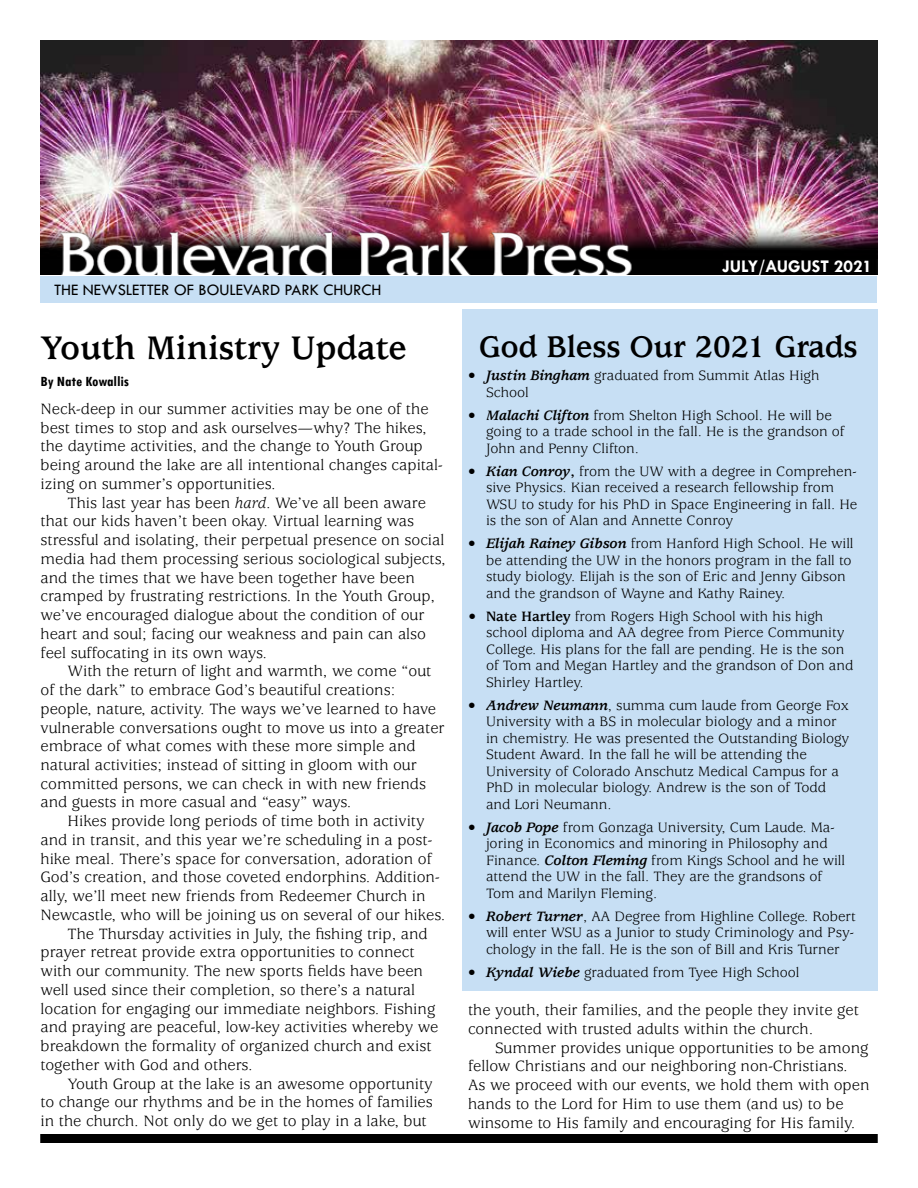
<style>
.page{position:relative;width:918px;height:1188px;background:#fff}
.page>*{position:absolute;margin:0;border:0;box-sizing:border-box;transform-origin:0 0}
.t1{font:700 36px "Usherwood Std";color:#000}
.t2{font:700 33px "Usherwood Std";letter-spacing:-.01em;color:#000}
.t3{font:700 18px "Tw Cen";color:#fff}
.t4{font:16.5px/18.8px "Usherwood Std";color:#000}
.t5{font:16.5px "Tw Cen";color:#000}
.t6{font:15px/16.5px "Usherwood Std";color:#000}
.t7{font:700 condensed 15px "Tw Cen";color:#000}
.s1{font-style:italic}
.s2{font-weight:700;font-style:italic}
.s3{font-weight:700}
</style>
<div class="page">
<img style="left:40px;top:40px;width:838px;height:235px">
<div style="left:462px;top:309px;width:416px;height:682px;background:#c7dff4"></div>
<div style="left:40px;top:1134px;width:838px;height:9px;background:#000"></div>
<div style="left:40px;top:276px;width:838px;height:27px;background:#c7dff4"></div>
<p class="t5" style="left:54px;top:280px;width:329px">THE NEWSLETTER OF BOULEVARD PARK CHURCH</p>
<h1 class="t1" style="left:40px;top:328px;width:368px">Youth Ministry Update</h1>
<p class="t7" style="left:40px;top:372px;width:90px">By Nate Kowallis</p>
<p class="t4" style="left:40px;top:400px;width:404px">Neck-deep in our summer activities may be one of the best times to stop and ask ourselves—why? The hikes, the daytime activities, and the change to Youth Group being around the lake are all intentional changes capital&shy;izing on summer’s opportunities.</p>
<p class="t4" style="left:40px;top:494px;width:407px;text-indent:27px">This last year has been <span class="s1">hard</span>. We’ve all been aware that our kids haven’t been okay. Virtual learning was stressful and isolating, their perpetual presence on social media had them processing serious sociological subjects, and the times that we have been together have been cramped by frustrating restrictions. In the Youth Group, we’ve encouraged dialogue about the condition of our heart and soul; facing our weakness and pain can also feel suffocating in its own ways.</p>
<p class="t4" style="left:40px;top:662px;width:406px;text-indent:27px">With the return of light and warmth, we come “out of the dark” to embrace God’s beautiful creations: people, nature, activity. The ways we’ve learned to have vulnerable conversations ought to move us into a greater embrace of what comes with these more simple and natural activities; instead of sitting in gloom with our committed persons, we can check in with new friends and guests in more casual and “easy” ways.</p>
<p class="t4" style="left:67px;top:812px;width:359px">Hikes provide long periods of time both in activity</p>
<p class="t4" style="left:40px;top:831px;width:393px">and in transit, and this year we’re scheduling in a post-</p>
<p class="t4" style="left:40px;top:850px;width:393px">hike meal. There’s space for conversation, adoration of</p>
<p class="t4" style="left:40px;top:869px;width:401px">God’s creation, and those coveted endorphins. Addition-</p>
<p class="t4" style="left:40px;top:887px;width:387px">ally, we’ll meet new friends from Redeemer Church in</p>
<p class="t4" style="left:40px;top:906px;width:406px">Newcastle, who will be joining us on several of our hikes.</p>
<p class="t4" style="left:67px;top:925px;width:362px">The Thursday activities in July, the fishing trip, and</p>
<p class="t4" style="left:40px;top:944px;width:376px">prayer retreat provide extra opportunities to connect</p>
<p class="t4" style="left:40px;top:962px;width:384px">with our community. The new sports fields have been</p>
<p class="t4" style="left:40px;top:981px;width:376px">well used since their completion, so there’s a natural</p>
<p class="t4" style="left:40px;top:1000px;width:396px">location for engaging our immediate neighbors. Fishing</p>
<p class="t4" style="left:40px;top:1019px;width:399px">and praying are peaceful, low-key activities whereby we</p>
<p class="t4" style="left:40px;top:1037px;width:393px">breakdown the formality of organized church and exist</p>
<p class="t4" style="left:40px;top:1056px;width:214px">together with God and others.</p>
<p class="t4" style="left:67px;top:1075px;width:367px">Youth Group at the lake is an awesome opportunity</p>
<p class="t4" style="left:40px;top:1093px;width:394px">to change our rhythms and be in the homes of families</p>
<p class="t4" style="left:40px;top:1112px;width:388px">in the church. Not only do we get to play in a lake, but</p>
<p class="t3" style="left:722px;top:256px;width:152px">JULY/AUGUST 2021</p>
<h2 class="t2" style="left:479px;top:328px;width:380px">God Bless Our 2021 Grads</h2>
<p class="t6" style="left:486px;top:368px;width:335px;text-indent:-18px"><span class="s2">• Justin Bingham</span> graduated from Summit Atlas High<br>School</p>
<p class="t6" style="left:486px;top:407px;width:360px;text-indent:-18px"><span class="s2">• Malachi Clifton</span> from Shelton High School. He will be going to a trade school in the fall. He is the grandson of<br>John and Penny Clifton.</p>
<p class="t6" style="left:486px;top:463px;width:373px;text-indent:-18px"><span class="s2">• Kian Conroy</span><span class="s3">,</span> from the UW with a degree in Comprehen&shy;sive Physics. Kian received a research fellowship from WSU to study for his PhD in Space Engineering in fall. He is the son of Alan and Annette Conroy</p>
<p class="t6" style="left:486px;top:536px;width:369px;text-indent:-18px"><span class="s2">• Elijah Rainey Gibson</span> from Hanford High School. He will be attending the UW in the honors program in the fall to study biology. Elijah is the son of Eric and Jenny Gibson and the grandson of Wayne and Kathy Rainey.</p>
<p class="t6" style="left:486px;top:608px;width:369px;text-indent:-18px"><span class="s3">• Nate Hartley</span> from Rogers High School with his high school diploma and AA degree from Pierce Community College. His plans for the fall are pending. He is the son of Tom and Megan Hartley and the grandson of Don and Shirley Hartley.</p>
<p class="t6" style="left:486px;top:697px;width:365px;text-indent:-18px"><span class="s2">• Andrew Neumann</span>, summa cum laude from George Fox University with a BS in molecular biology and a minor in chemistry. He was presented the Outstanding Biology Student Award. In the fall he will be attending the University of Colorado Anschutz Medical Campus for a PhD in molecular biology. Andrew is the son of Todd and Lori Neumann.</p>
<p class="t6" style="left:486px;top:819px;width:361px;text-indent:-18px"><span class="s2">• Jacob Pope</span> from Gonzaga University, Cum Laude. Ma&shy;joring in Economics and minoring in Philosophy and Finance. <span class="s2">Colton Fleming</span> from Kings School and he will attend the UW in the fall. They are the grandsons of Tom and Marilyn Fleming.</p>
<p class="t6" style="left:486px;top:908px;width:371px;text-align:justify;text-indent:-18px"><span class="s2">• Robert Turner</span>, AA Degree from Highline College. Robert will enter WSU as a Junior to study Criminology and Psy&shy;chology in the fall. He is the son of Bill and Kris Turner</p>
<p class="t6" style="left:468px;top:964px;width:333px"><span class="s2">• Kyndal Wiebe</span> graduated from Tyee High School</p>
<p class="t4" style="left:468px;top:1001px;width:392px">the youth, their families, and the people they invite get connected with trusted adults within the church.</p>
<p class="t4" style="left:468px;top:1039px;width:403px;text-indent:27px">Summer provides unique opportunities to be among fellow Christians and our neighboring non-Christians.<br>As we proceed with our events, we hold them with open hands to the Lord for Him to use them (and us) to be winsome to His family and encouraging for His family.</p>
</div>
